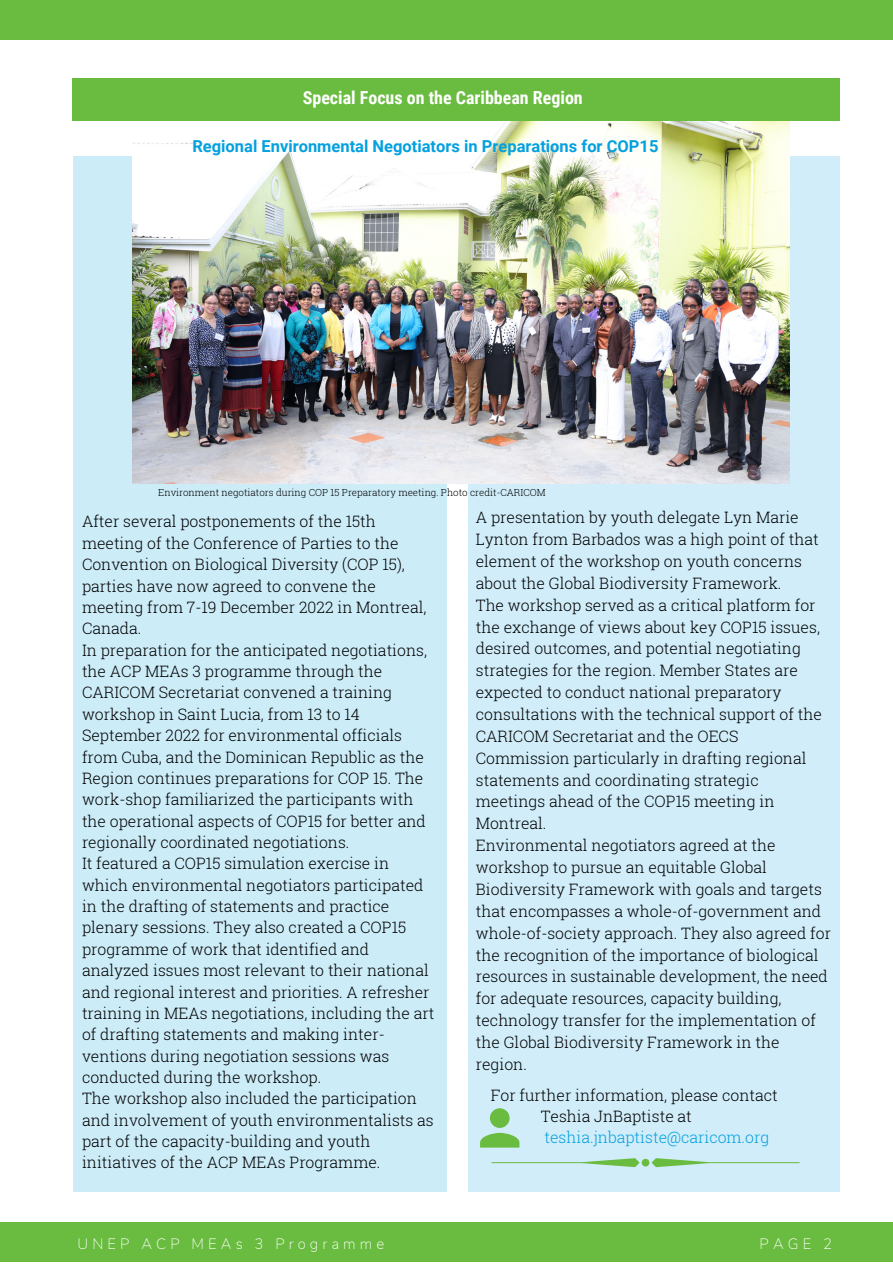
<style>
.page{position:relative;width:893px;height:1264px;background:#fff}
.page>*{position:absolute;margin:0;border:0;box-sizing:border-box;transform-origin:0 0}
.t1{font:700 18px "Roboto Condensed";color:#fff}
.t2{font:700 16.5px "Roboto";color:#04a0df}
.t3{font:300 15.75px/21.3px "Roboto Slab";color:#000}
.t4{font:300 15.75px "Roboto Slab";color:#04a0df}
.t5{font:200 15px "Nunito Sans";letter-spacing:.27em;color:#fff}
.t6{font:300 9.75px "Roboto Slab";color:#000}
</style>
<div class="page">
<div style="left:73px;top:156px;width:373px;height:1035px;background:#ccecf8"></div>
<div style="left:469px;top:156px;width:371px;height:1035px;background:#d0edf9"></div>
<img style="left:132px;top:121px;width:657px;height:363px">
<div style="left:73px;top:78px;width:766px;height:43px;background:#69bc3f"></div>
<div style="left:0;top:1222px;width:892px;height:40px;background:#69bc3f"></div>
<div style="left:0;top:0;width:892px;height:39px;background:#69bc3f"></div>
<svg style="left:491px;top:1158px;width:308px;height:9px"></svg>
<svg style="left:480px;top:1108px;width:39px;height:39px"></svg>
<p class="t1" style="left:303px;top:88px;width:281px">Special Focus on the Caribbean Region</p>
<p class="t2" style="left:192px;top:137px;width:467px">Regional Environmental Negotiators in Preparations for COP15</p>
<p class="t6" style="left:158px;top:486px;width:389px">Environment negotiators during COP 15 Preparatory meeting. Photo credit-CARICOM</p>
<p class="t3" style="left:82px;top:510px;width:354px">After several postponements of the 15th meeting of the Conference of Parties to the Convention on Biological Diversity (COP 15), parties have now agreed to convene the meeting from 7-19 December 2022 in Montreal, Canada.<br>In preparation for the anticipated negotiations, the ACP MEAs 3 programme through the CARICOM Secretariat convened a training workshop in Saint Lucia, from 13 to 14<br>September 2022 for environmental officials from Cuba, and the Dominican Republic as the Region continues preparations for COP 15. The work-shop familiarized the participants with the operational aspects of COP15 for better and regionally coordinated negotiations.<br>It featured a COP15 simulation exercise in which environmental negotiators participated in the drafting of statements and practice plenary sessions. They also created a COP15 programme of work that identified and analyzed issues most relevant to their national and regional interest and priorities. A refresher training in MEAs negotiations, including the art of drafting statements and making inter&shy;ventions during negotiation sessions was conducted during the workshop.<br>The workshop also included the participation and involvement of youth environmentalists as part of the capacity-building and youth initiatives of the ACP MEAs Programme.</p>
<p class="t3" style="left:476px;top:506px;width:356px;line-height:21.9px">A presentation by youth delegate Lyn Marie Lynton from Barbados was a high point of that element of the workshop on youth concerns about the Global Biodiversity Framework.<br>The workshop served as a critical platform for the exchange of views about key COP15 issues, desired outcomes, and potential negotiating strategies for the region. Member States are expected to conduct national preparatory consultations with the technical support of the CARICOM Secretariat and the OECS Commission particularly in drafting regional statements and coordinating strategic meetings ahead of the COP15 meeting in Montreal.<br>Environmental negotiators agreed at the workshop to pursue an equitable Global Biodiversity Framework with goals and targets that encompasses a whole-of-government and whole-of-society approach. They also agreed for the recognition of the importance of biological resources in sustainable development, the need for adequate resources, capacity building, technology transfer for the implementation of the Global Biodiversity Framework in the region.</p>
<p class="t3" style="left:540px;top:1083px;width:239px;text-indent:-50px">For further information, please contact<br>Teshia JnBaptiste at</p>
<p class="t4" style="left:544px;top:1126px;width:226px">teshia.jnbaptiste@caricom.org</p>
<p class="t5" style="left:78px;top:1233px;width:308px">UNEP ACP MEAs 3 Programme</p>
<p class="t5" style="left:759px;top:1233px;width:74px">PAGE 2</p>
</div>
